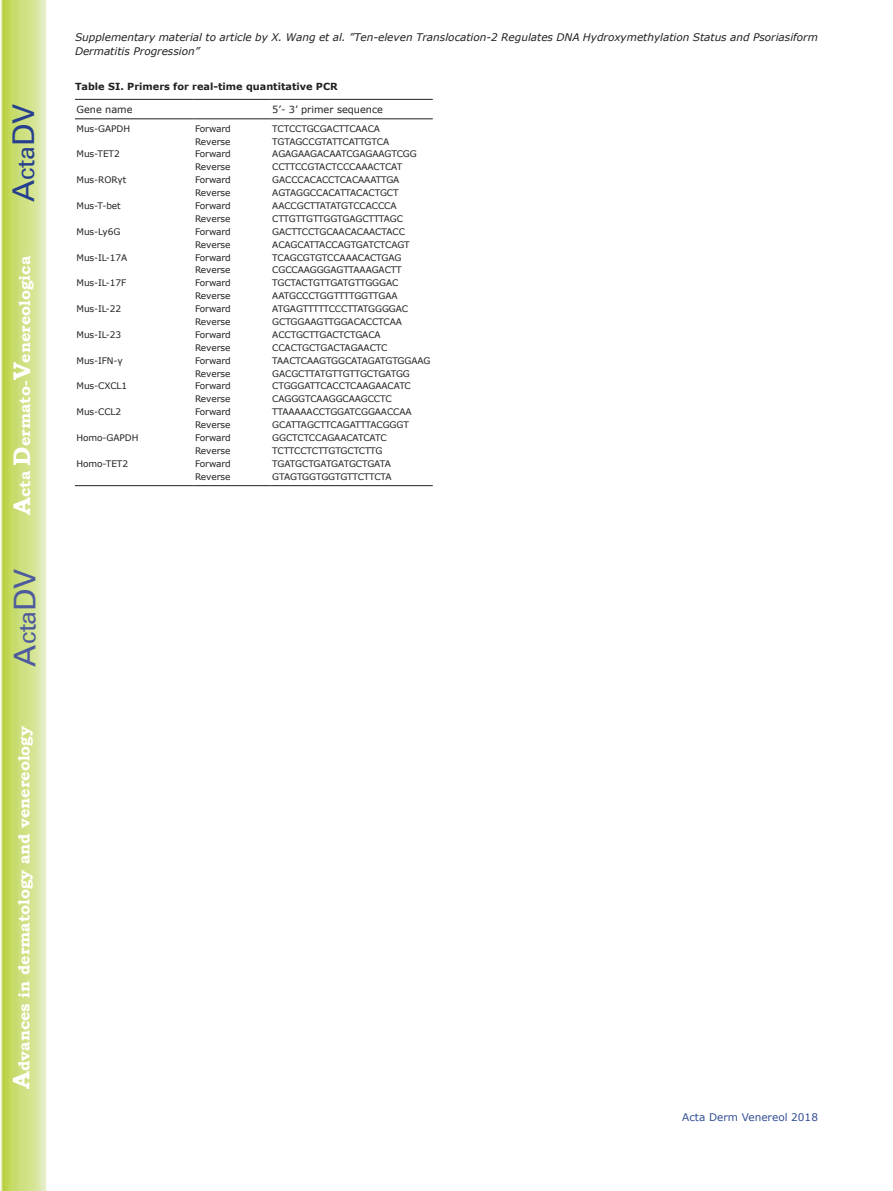
<style>
.page{position:relative;width:893px;height:1191px;background:#fff}
.page>*{position:absolute;margin:0;border:0;box-sizing:border-box;transform-origin:0 0}
.t1{font:30px "Univers";color:#4d5a9e}
.t2{font:30px "Univers";color:#253f8e}
.t3{font:700 15.75px "Bookman Old Style";color:#fff}
.t4{font:italic 10.5px/13.5px "Verdana";color:#231f20}
.t5{font:10.5px "Verdana";color:#324f95}
.t6{font:700 9.75px "Verdana";color:#231f20}
.t7{font:9.75px "Verdana";color:#231f20}
.t8{font:9px "Verdana";letter-spacing:-.01em;color:#231f20}
.t9{font:9px "Verdana";letter-spacing:-.03em;color:#231f20}
.s1{font-size:24px}
</style>
<div class="page">
<svg style="left:1px;top:0;width:45px;height:1191px;background:#cfe084"></svg>
<hr style="left:75px;top:99px;width:119px;height:1px;background:#231f20">
<hr style="left:194px;top:99px;width:77px;height:1px;background:#231f20">
<hr style="left:271px;top:99px;width:162px;height:1px;background:#231f20">
<hr style="left:75px;top:118px;width:119px;height:1px;background:#231f20">
<hr style="left:194px;top:118px;width:77px;height:1px;background:#231f20">
<hr style="left:271px;top:118px;width:162px;height:1px;background:#231f20">
<hr style="left:75px;top:485px;width:119px;height:1px;background:#231f20">
<hr style="left:194px;top:485px;width:77px;height:1px;background:#231f20">
<hr style="left:271px;top:485px;width:162px;height:1px;background:#231f20">
<h1 class="t2" style="left:6px;top:202px;width:100px;rotate:-90deg">A<span class="s1">cta</span>DV</h1>
<h2 class="t3" style="left:15px;top:515px;width:260px;rotate:-90deg"><span class="s1">A</span>cta <span class="s1">D</span>ermato-<span class="s1">V</span>enereologica</h2>
<h1 class="t1" style="left:7px;top:666px;width:100px;rotate:-90deg">A<span class="s1">cta</span>DV</h1>
<h2 class="t3" style="left:15px;top:1088px;width:364px;rotate:-90deg"><span class="s1">A</span>dvances in dermatology and venereology</h2>
<p class="t4" style="left:75px;top:30px;width:744px">Supplementary material to article by X. Wang et al. ”Ten-eleven Translocation-2 Regulates DNA Hydroxymethylation Status and Psoriasiform<br>Dermatitis Progression”</p>
<p class="t6" style="left:75px;top:80px;width:264px">Table SI. Primers for real-time quantitative PCR</p>
<p class="t7" style="left:76px;top:103px;width:58px">Gene name</p>
<p class="t7" style="left:272px;top:103px;width:112px">5’- 3’ primer sequence</p>
<p class="t8" style="left:76px;top:123px;width:55px">Mus-GAPDH</p>
<p class="t8" style="left:195px;top:123px;width:37px">Forward</p>
<p class="t8" style="left:272px;top:123px;width:109px">TCTCCTGCGACTTCAACA</p>
<p class="t8" style="left:195px;top:136px;width:37px">Reverse</p>
<p class="t9" style="left:272px;top:136px;width:118px">TGTAGCCGTATTCATTGTCA</p>
<p class="t8" style="left:76px;top:148px;width:45px">Mus-TET2</p>
<p class="t8" style="left:195px;top:148px;width:37px">Forward</p>
<p class="t8" style="left:272px;top:148px;width:146px">AGAGAAGACAATCGAGAAGTCGG</p>
<p class="t8" style="left:195px;top:161px;width:37px">Reverse</p>
<p class="t8" style="left:272px;top:161px;width:132px">CCTTCCGTACTCCCAAACTCAT</p>
<p class="t8" style="left:76px;top:174px;width:51px">Mus-RORγt</p>
<p class="t8" style="left:195px;top:174px;width:37px">Forward</p>
<p class="t8" style="left:272px;top:174px;width:129px">GACCCACACCTCACAAATTGA</p>
<p class="t8" style="left:195px;top:187px;width:37px">Reverse</p>
<p class="t8" style="left:272px;top:187px;width:128px">AGTAGGCCACATTACACTGCT</p>
<p class="t8" style="left:76px;top:200px;width:46px">Mus-T-bet</p>
<p class="t8" style="left:195px;top:200px;width:37px">Forward</p>
<p class="t8" style="left:272px;top:200px;width:126px">AACCGCTTATATGTCCACCCA</p>
<p class="t8" style="left:195px;top:213px;width:37px">Reverse</p>
<p class="t8" style="left:272px;top:213px;width:132px">CTTGTTGTTGGTGAGCTTTAGC</p>
<p class="t8" style="left:76px;top:226px;width:45px">Mus-Ly6G</p>
<p class="t8" style="left:195px;top:226px;width:37px">Forward</p>
<p class="t8" style="left:272px;top:226px;width:134px">GACTTCCTGCAACACAACTACC</p>
<p class="t8" style="left:195px;top:239px;width:37px">Reverse</p>
<p class="t8" style="left:272px;top:239px;width:139px">ACAGCATTACCAGTGATCTCAGT</p>
<p class="t8" style="left:76px;top:251px;width:52px">Mus-IL-17A</p>
<p class="t8" style="left:195px;top:251px;width:37px">Forward</p>
<p class="t8" style="left:272px;top:251px;width:131px">TCAGCGTGTCCAAACACTGAG</p>
<p class="t8" style="left:195px;top:264px;width:37px">Reverse</p>
<p class="t8" style="left:272px;top:264px;width:131px">CGCCAAGGGAGTTAAAGACTT</p>
<p class="t8" style="left:76px;top:277px;width:51px">Mus-IL-17F</p>
<p class="t8" style="left:195px;top:277px;width:37px">Forward</p>
<p class="t8" style="left:272px;top:277px;width:128px">TGCTACTGTTGATGTTGGGAC</p>
<p class="t8" style="left:195px;top:290px;width:37px">Reverse</p>
<p class="t8" style="left:272px;top:290px;width:127px">AATGCCCTGGTTTTGGTTGAA</p>
<p class="t8" style="left:76px;top:303px;width:46px">Mus-IL-22</p>
<p class="t8" style="left:195px;top:303px;width:37px">Forward</p>
<p class="t8" style="left:272px;top:303px;width:137px">ATGAGTTTTTCCCTTATGGGGAC</p>
<p class="t8" style="left:195px;top:316px;width:37px">Reverse</p>
<p class="t8" style="left:272px;top:316px;width:131px">GCTGGAAGTTGGACACCTCAA</p>
<p class="t8" style="left:76px;top:329px;width:46px">Mus-IL-23</p>
<p class="t8" style="left:195px;top:329px;width:37px">Forward</p>
<p class="t8" style="left:272px;top:329px;width:110px">ACCTGCTTGACTCTGACA</p>
<p class="t8" style="left:195px;top:342px;width:37px">Reverse</p>
<p class="t8" style="left:272px;top:342px;width:117px">CCACTGCTGACTAGAACTC</p>
<p class="t8" style="left:76px;top:354px;width:48px">Mus-IFN-γ</p>
<p class="t8" style="left:195px;top:354px;width:37px">Forward</p>
<p class="t8" style="left:272px;top:354px;width:160px">TAACTCAAGTGGCATAGATGTGGAAG</p>
<p class="t8" style="left:195px;top:367px;width:37px">Reverse</p>
<p class="t8" style="left:272px;top:367px;width:139px">GACGCTTATGTTGTTGCTGATGG</p>
<p class="t8" style="left:76px;top:380px;width:52px">Mus-CXCL1</p>
<p class="t8" style="left:195px;top:380px;width:37px">Forward</p>
<p class="t8" style="left:272px;top:380px;width:140px">CTGGGATTCACCTCAAGAACATC</p>
<p class="t8" style="left:195px;top:393px;width:37px">Reverse</p>
<p class="t8" style="left:272px;top:393px;width:121px">CAGGGTCAAGGCAAGCCTC</p>
<p class="t8" style="left:76px;top:406px;width:46px">Mus-CCL2</p>
<p class="t8" style="left:195px;top:406px;width:37px">Forward</p>
<p class="t8" style="left:272px;top:406px;width:141px">TTAAAAACCTGGATCGGAACCAA</p>
<p class="t8" style="left:195px;top:419px;width:37px">Reverse</p>
<p class="t8" style="left:272px;top:419px;width:138px">GCATTAGCTTCAGATTTACGGGT</p>
<p class="t8" style="left:76px;top:432px;width:63px">Homo-GAPDH</p>
<p class="t8" style="left:195px;top:432px;width:37px">Forward</p>
<p class="t8" style="left:272px;top:432px;width:116px">GGCTCTCCAGAACATCATC</p>
<p class="t8" style="left:195px;top:445px;width:37px">Reverse</p>
<p class="t9" style="left:272px;top:445px;width:112px">TCTTCCTCTTGTGCTCTTG</p>
<p class="t8" style="left:76px;top:458px;width:53px">Homo-TET2</p>
<p class="t8" style="left:195px;top:458px;width:37px">Forward</p>
<p class="t9" style="left:272px;top:458px;width:120px">TGATGCTGATGATGCTGATA</p>
<p class="t8" style="left:195px;top:470px;width:37px">Reverse</p>
<p class="t8" style="left:272px;top:470px;width:121px">GTAGTGGTGGTGTTCTTCTA</p>
<p class="t5" style="left:682px;top:1110px;width:137px">Acta Derm Venereol 2018</p>
</div>
